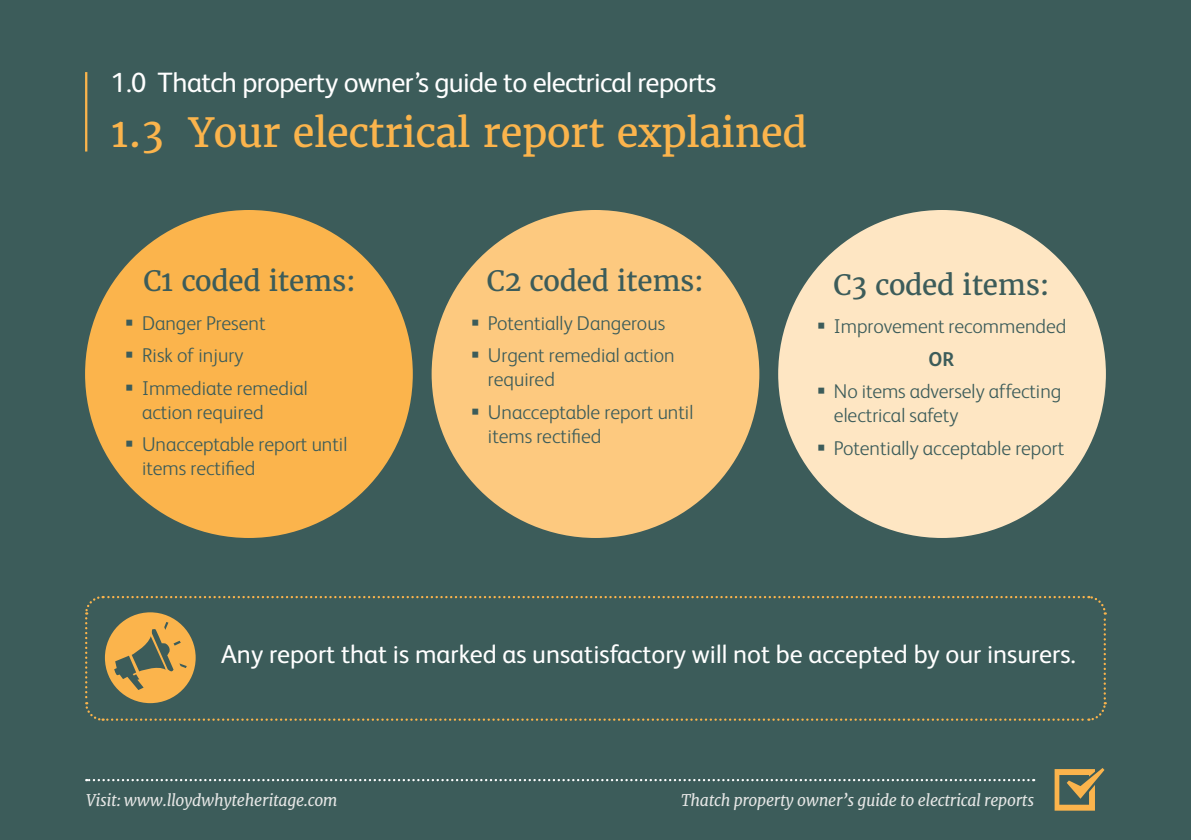
<style>
.page{position:relative;width:1191px;height:840px;background:#fff}
.page>*{position:absolute;margin:0;border:0;box-sizing:border-box;transform-origin:0 0}
.Subheading{font:40px "Merriweather";letter-spacing:-.01em;color:#fbb44c}
.Section_Heading{font:28px "FS Albert";letter-spacing:-.02em;color:#fff}
.Intro_Body_Copy{font:28px "Merriweather";letter-spacing:-.01em;color:#3c5c5a}
.Intro_Body_Copy-2{font:26px "FS Albert";color:#fff}
.Intro_Body_Copy-3{font:300 20px/24px "FS Albert";color:#3c5c5a}
.Intro_Body_Copy-4{font:700 20px "FS Albert";color:#3c5c5a}
.Section_Heading-2{font:italic 16px "Merriweather";letter-spacing:-.02em;color:#e5e6e5}
.s1{font-size:27.8px}
</style>
<div class="page">
<div style="left:0;top:0;width:1191px;height:839px;background:#3c5c5a"></div>
<hr style="left:85px;top:72px;width:2px;height:79px;background:#fbb44c">
<div style="left:85px;top:210px;width:328px;height:327px;background:#fbb44c;border-radius:50%"></div>
<div style="left:431px;top:210px;width:328px;height:327px;background:#fdc97f;border-radius:50%"></div>
<div style="left:778px;top:210px;width:328px;height:327px;background:#fee6c3;border-radius:50%"></div>
<svg style="left:85px;top:596px;width:1022px;height:125px"></svg>
<svg style="left:86px;top:779px;width:948px;height:1px"></svg>
<svg style="left:1054px;top:768px;width:50px;height:42px"></svg>
<p class="Section_Heading" style="left:111px;top:64px;width:606px"><span class="s1">1.0</span> Thatch property owner’s guide to electrical reports</p>
<p class="Subheading" style="left:111px;top:108px;width:697px">1.3 Your electrical report explained</p>
<p class="Intro_Body_Copy" style="left:143px;top:264px;width:214px">C1 coded items:</p>
<p class="Intro_Body_Copy-3" style="left:125px;top:310px;width:142px">▪ Danger Present</p>
<p class="Intro_Body_Copy-3" style="left:125px;top:342px;width:120px">▪ Risk of injury</p>
<p class="Intro_Body_Copy-3" style="left:142px;top:375px;width:167px;text-indent:-17px">▪ Immediate remedial action required</p>
<p class="Intro_Body_Copy-3" style="left:142px;top:431px;width:207px;text-indent:-17px">▪ Unacceptable report until items rectified</p>
<p class="Intro_Body_Copy" style="left:487px;top:264px;width:218px">C2 coded items:</p>
<p class="Intro_Body_Copy-3" style="left:471px;top:310px;width:196px">▪ Potentially Dangerous</p>
<p class="Intro_Body_Copy-3" style="left:488px;top:342px;width:188px;text-indent:-17px">▪ Urgent remedial action required</p>
<p class="Intro_Body_Copy-3" style="left:488px;top:399px;width:207px;text-indent:-17px">▪ Unacceptable report until items rectified</p>
<p class="Intro_Body_Copy" style="left:833px;top:267px;width:217px">C3 coded items:</p>
<p class="Intro_Body_Copy-3" style="left:816px;top:313px;width:251px">▪ Improvement recommended</p>
<p class="Intro_Body_Copy-4" style="left:928px;top:345px;width:27px">OR</p>
<p class="Intro_Body_Copy-3" style="left:834px;top:378px;width:229px;text-indent:-17px">▪ No items adversely affecting electrical safety</p>
<p class="Intro_Body_Copy-3" style="left:816px;top:434px;width:249px">▪ Potentially acceptable report</p>
<p class="Intro_Body_Copy-2" style="left:221px;top:636px;width:856px">Any report that is marked as unsatisfactory will not be accepted by our insurers.</p>
<p class="Section_Heading-2" style="left:86px;top:790px;width:253px">Visit: www.lloydwhyteheritage.com</p>
<p class="Section_Heading-2" style="left:681px;top:790px;width:354px">Thatch property owner’s guide to electrical reports</p>
</div>
